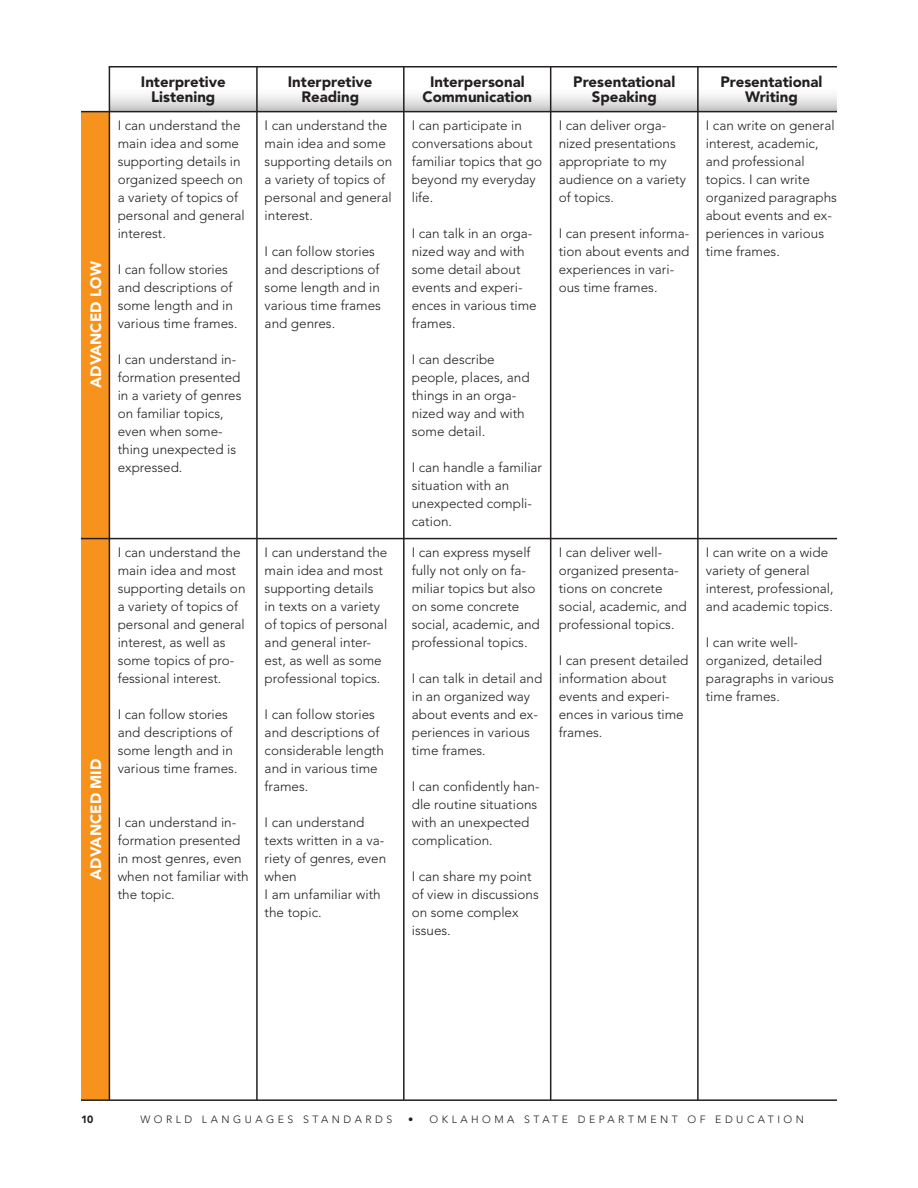
<style>
.page{position:relative;width:918px;height:1188px;background:#fff}
.page>*{position:absolute;margin:0;border:0;box-sizing:border-box;transform-origin:0 0}
.t1{font:900 15px/15px "Avenir";color:#231f20;text-align:center}
.t2{font:900 15px "Avenir";color:#fff}
.t3{font:300 13.5px/18px "Avenir";color:#231f20}
.t4{font:300 10.5px "Avenir";letter-spacing:.335em;color:#231f20}
.t5{font:900 10.5px "Avenir";color:#231f20}
</style>
<div class="page">
<div style="left:81px;top:112px;width:28px;height:988px;background:#f7931d"></div>
<svg style="left:110px;top:85px;width:727px;height:26px"></svg>
<hr style="left:109px;top:66px;width:728px;height:2px;background:#231f20">
<hr style="left:81px;top:538px;width:756px;height:1px;background:#231f20">
<hr style="left:81px;top:111px;width:756px;height:1px;background:#231f20">
<hr style="left:256px;top:67px;width:2px;height:1033px;background:#231f20">
<hr style="left:109px;top:67px;width:1px;height:1033px;background:#231f20">
<hr style="left:403px;top:67px;width:2px;height:1033px;background:#231f20">
<hr style="left:550px;top:67px;width:1px;height:1033px;background:#231f20">
<hr style="left:697px;top:67px;width:2px;height:1033px;background:#231f20">
<hr style="left:81px;top:1099px;width:756px;height:2px;background:#231f20">
<p class="t2" style="left:87px;top:388px;width:128px;rotate:-90deg">ADVANCED LOW</p>
<p class="t1" style="left:141px;top:74px;width:86px">Interpretive<br>Listening</p>
<p class="t3" style="left:118px;top:117px;width:129px">I can understand the main idea and some supporting details in organized speech on a variety of topics of personal and general interest.</p>
<p class="t3" style="left:118px;top:261px;width:121px">I can follow stories and descriptions of some length and in various time frames.</p>
<p class="t3" style="left:118px;top:351px;width:125px">I can understand in&shy;formation presented in a variety of genres on familiar topics, even when some&shy;thing unexpected is expressed.</p>
<p class="t2" style="left:87px;top:880px;width:123px;rotate:-90deg">ADVANCED MID</p>
<p class="t3" style="left:118px;top:543px;width:129px">I can understand the main idea and most supporting details on a variety of topics of personal and general interest, as well as some topics of pro&shy;fessional interest.</p>
<p class="t3" style="left:118px;top:705px;width:121px">I can follow stories and descriptions of some length and in various time frames.</p>
<p class="t3" style="left:118px;top:813px;width:133px">I can understand in&shy;formation presented in most genres, even when not familiar with the topic.</p>
<p class="t1" style="left:288px;top:74px;width:86px">Interpretive<br>Reading</p>
<p class="t1" style="left:573px;top:74px;width:103px">Presentational<br>Speaking</p>
<p class="t1" style="left:720px;top:74px;width:103px">Presentational<br>Writing</p>
<p class="t1" style="left:423px;top:74px;width:111px">Interpersonal<br>Communication</p>
<p class="t3" style="left:265px;top:117px;width:129px">I can understand the main idea and some supporting details on a variety of topics of personal and general interest.</p>
<p class="t3" style="left:265px;top:243px;width:118px">I can follow stories and descriptions of some length and in various time frames and genres.</p>
<p class="t3" style="left:265px;top:543px;width:124px">I can understand the main idea and most supporting details in texts on a variety of topics of personal and general inter&shy;est, as well as some professional topics.</p>
<p class="t3" style="left:265px;top:705px;width:121px">I can follow stories and descriptions of considerable length and in various time frames.</p>
<p class="t3" style="left:265px;top:813px;width:123px">I can understand texts written in a va&shy;riety of genres, even when</p>
<p class="t3" style="left:265px;top:885px;width:118px">I am unfamiliar with the topic.</p>
<p class="t3" style="left:412px;top:117px;width:132px">I can participate in conversations about familiar topics that go beyond my everyday life.</p>
<p class="t3" style="left:412px;top:225px;width:127px">I can talk in an orga&shy;nized way and with some detail about events and experi&shy;ences in various time frames.</p>
<p class="t3" style="left:412px;top:351px;width:119px">I can describe people, places, and things in an orga&shy;nized way and with some detail.</p>
<p class="t3" style="left:412px;top:459px;width:132px">I can handle a familiar situation with an unexpected compli&shy;cation.</p>
<p class="t3" style="left:412px;top:543px;width:130px">I can express myself fully not only on fa&shy;miliar topics but also on some concrete social, academic, and professional topics.</p>
<p class="t3" style="left:412px;top:669px;width:132px">I can talk in detail and in an organized way about events and ex&shy;periences in various time frames.</p>
<p class="t3" style="left:412px;top:777px;width:129px">I can confidently han&shy;dle routine situations with an unexpected complication.</p>
<p class="t3" style="left:412px;top:867px;width:129px">I can share my point of view in discussions on some complex issues.</p>
<p class="t3" style="left:559px;top:117px;width:129px">I can deliver orga&shy;nized presentations appropriate to my audience on a variety of topics.</p>
<p class="t3" style="left:559px;top:225px;width:132px">I can present informa&shy;tion about events and experiences in vari&shy;ous time frames.</p>
<p class="t3" style="left:559px;top:543px;width:130px">I can deliver well&shy;organized presenta&shy;tions on concrete social, academic, and professional topics.</p>
<p class="t3" style="left:559px;top:651px;width:131px">I can present detailed information about events and experi&shy;ences in various time frames.</p>
<p class="t3" style="left:706px;top:117px;width:133px">I can write on general interest, academic, and professional topics. I can write organized paragraphs about events and ex&shy;periences in various time frames.</p>
<p class="t3" style="left:706px;top:543px;width:129px">I can write on a wide variety of general interest, professional, and academic topics.</p>
<p class="t3" style="left:706px;top:633px;width:130px">I can write well&shy;organized, detailed paragraphs in various time frames.</p>
<p class="t5" style="left:81px;top:1113px;width:14px">10</p>
<p class="t4" style="left:140px;top:1113px;width:254px">WORLD LANGUAGES STANDARDS</p>
<p class="t4" style="left:408px;top:1113px;width:397px">• OKLAHOMA STATE DEPARTMENT OF EDUCATION</p>
</div>
